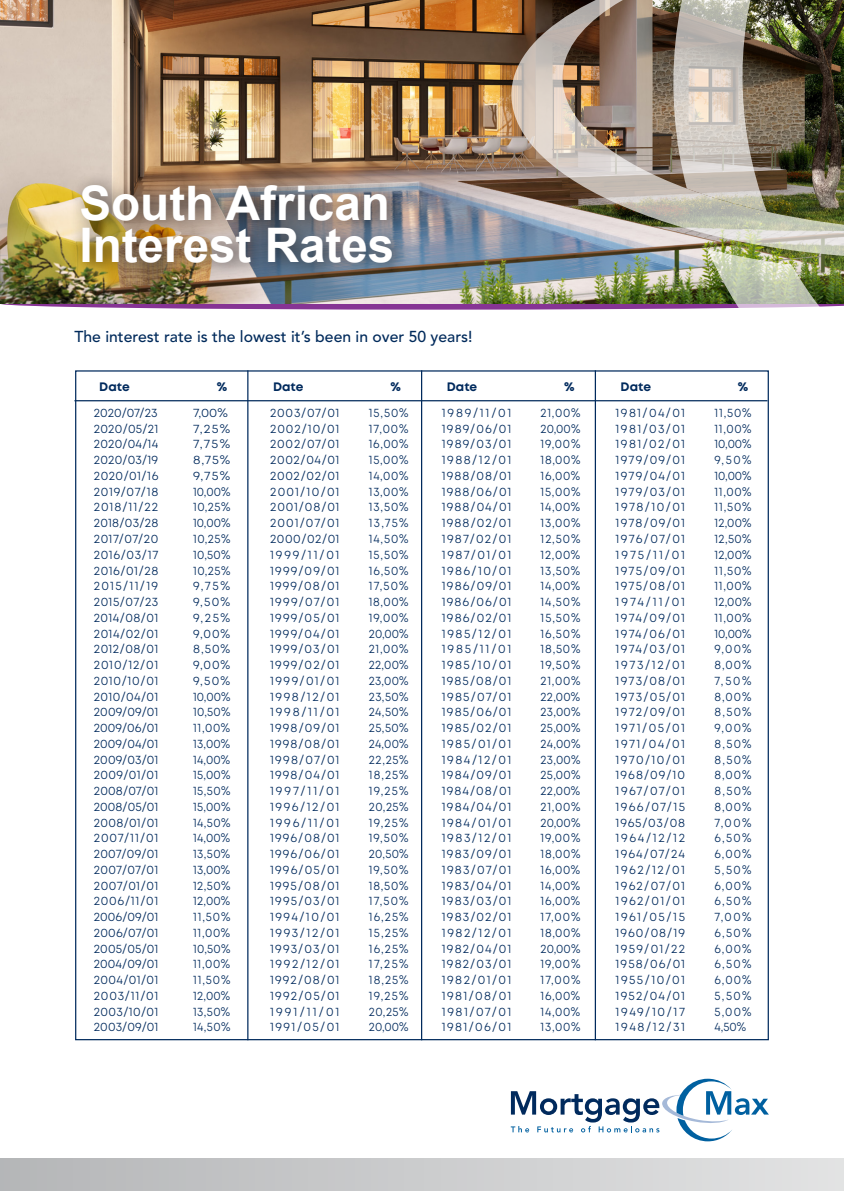
<style>
.page{position:relative;width:844px;height:1191px;background:#fff}
.page>*{position:absolute;margin:0;border:0;box-sizing:border-box;transform-origin:0 0}
.t1{font:700 47.6px "Arial";color:#fff}
.t2{font:500 15.75px "Avenir LT Std";color:#002a5b}
.t3{font:12.25px/15.8px "Mont";letter-spacing:.08em;color:#002a5d;text-align:justify}
.t4{font:12.25px/15.8px "Mont";letter-spacing:.08em;color:#002a5d;text-align:justify;scale:.96 1}
.t5{font:12.25px/15.8px "Mont";letter-spacing:.08em;color:#002a5d;text-align:justify;scale:1.07 1}
.t6{font:700 12.25px "Mont";color:#002a5d}
</style>
<div class="page">
<svg style="left:1px;top:304px;width:642px;height:6px;background:#a05fab"></svg>
<img style="left:0;top:0;width:643px;height:304px">
<img style="left:510px;top:0;width:133px;height:262px">
<img style="left:643px;top:0;width:200px;height:497px">
<div style="left:0;top:1158px;width:843px;height:33px;background:linear-gradient(to right,#b5b6b8,#e2e3e3)"></div>
<div style="left:70px;top:172px;width:342px;height:110px;background:#231f20;opacity:.75"></div>
<hr style="left:247px;top:370px;width:1px;height:670px;background:#002a5d">
<hr style="left:421px;top:370px;width:1px;height:670px;background:#002a5d">
<hr style="left:594px;top:370px;width:2px;height:670px;background:#002a5d">
<hr style="left:74px;top:400px;width:693px;height:1px;background:#002a5b">
<svg style="left:510px;top:1078px;width:258px;height:63px"></svg>
<p class="t1" style="left:79px;top:172px;width:312px">South African</p>
<p class="t1" style="left:79px;top:214px;width:316px">Interest Rates</p>
<p class="t2" style="left:74px;top:327px;width:399px">The interest rate is the lowest it’s been in over 50 years!</p>
<p class="t6" style="left:99px;top:379px;width:32px">Date</p>
<p class="t6" style="left:216px;top:379px;width:12px">%</p>
<p class="t6" style="left:273px;top:379px;width:32px">Date</p>
<p class="t6" style="left:390px;top:379px;width:12px">%</p>
<p class="t6" style="left:446px;top:379px;width:32px">Date</p>
<p class="t6" style="left:564px;top:379px;width:12px">%</p>
<p class="t6" style="left:620px;top:379px;width:32px">Date</p>
<p class="t6" style="left:737px;top:379px;width:12px">%</p>
<p class="t3" style="left:270px;top:405px;width:71px">2003/07/01<br>2002/10/01<br>2002/07/01<br>2002/04/01<br>2002/02/01<br>2001/10/01<br>2001/08/01<br>2001/07/01<br>2000/02/01<br>1999/11/01<br>1999/09/01<br>1999/08/01<br>1999/07/01<br>1999/05/01<br>1999/04/01<br>1999/03/01<br>1999/02/01<br>1999/01/01<br>1998/12/01<br>1998/11/01<br>1998/09/01<br>1998/08/01<br>1998/07/01<br>1998/04/01<br>1997/11/01<br>1996/12/01<br>1996/11/01<br>1996/08/01<br>1996/06/01<br>1996/05/01<br>1995/08/01<br>1995/03/01<br>1994/10/01<br>1993/12/01<br>1993/03/01<br>1992/12/01<br>1992/08/01<br>1992/05/01<br>1991/11/01<br>1991/05/01</p>
<p class="t3" style="left:441px;top:405px;width:71px">1989/11/01<br>1989/06/01<br>1989/03/01<br>1988/12/01<br>1988/08/01<br>1988/06/01<br>1988/04/01<br>1988/02/01<br>1987/02/01<br>1987/01/01<br>1986/10/01<br>1986/09/01<br>1986/06/01<br>1986/02/01<br>1985/12/01<br>1985/11/01<br>1985/10/01<br>1985/08/01<br>1985/07/01<br>1985/06/01<br>1985/02/01<br>1985/01/01<br>1984/12/01<br>1984/09/01<br>1984/08/01<br>1984/04/01<br>1984/01/01<br>1983/12/01<br>1983/09/01<br>1983/07/01<br>1983/04/01<br>1983/03/01<br>1983/02/01<br>1982/12/01<br>1982/04/01<br>1982/03/01<br>1982/01/01<br>1981/08/01<br>1981/07/01<br>1981/06/01</p>
<p class="t3" style="left:615px;top:405px;width:71px">1981/04/01<br>1981/03/01<br>1981/02/01<br>1979/09/01<br>1979/04/01<br>1979/03/01<br>1978/10/01<br>1978/09/01<br>1976/07/01<br>1975/11/01<br>1975/09/01<br>1975/08/01<br>1974/11/01<br>1974/09/01<br>1974/06/01<br>1974/03/01<br>1973/12/01<br>1973/08/01<br>1973/05/01<br>1972/09/01<br>1971/05/01<br>1971/04/01<br>1970/10/01<br>1968/09/10<br>1967/07/01<br>1966/07/15<br>1965/03/08<br>1964/12/12<br>1964/07/24<br>1962/12/01<br>1962/07/01<br>1962/01/01<br>1961/05/15<br>1960/08/19<br>1959/01/22<br>1958/06/01<br>1955/10/01<br>1952/04/01<br>1949/10/17<br>1948/12/31</p>
<p class="t3" style="left:94px;top:405px;width:65px">2020/07/23</p>
<p class="t3" style="left:94px;top:420px;width:66px">2020/05/21<br>2020/04/14<br>2020/03/19<br>2020/01/16<br>2019/07/18<br>2018/11/22<br>2018/03/28<br>2017/07/20<br>2016/03/17<br>2016/01/28<br>2015/11/19<br>2015/07/23<br>2014/08/01<br>2014/02/01<br>2012/08/01<br>2010/12/01<br>2010/10/01<br>2010/04/01<br>2009/09/01<br>2009/06/01<br>2009/04/01<br>2009/03/01<br>2009/01/01<br>2008/07/01<br>2008/05/01<br>2008/01/01<br>2007/11/01<br>2007/09/01<br>2007/07/01<br>2007/01/01<br>2006/11/01<br>2006/09/01<br>2006/07/01<br>2005/05/01<br>2004/09/01<br>2004/01/01<br>2003/11/01<br>2003/10/01<br>2003/09/01</p>
<p class="t5" style="left:193px;top:405px;width:34px">7,00%</p>
<p class="t5" style="left:193px;top:420px;width:36px">7,25% 7,75% 8,75% 9,75% 10,00% 10,25% 10,00% 10,25% 10,50% 10,25% 9,75% 9,50% 9,25% 9,00% 8,50% 9,00% 9,50% 10,00% 10,50% 11,00% 13,00% 14,00% 15,00% 15,50% 15,00% 14,50% 14,00% 13,50% 13,00% 12,50% 12,00% 11,50% 11,00% 10,50% 11,00% 11,50% 12,00% 13,50% 14,50%</p>
<p class="t4" style="left:369px;top:405px;width:43px">15,50% 17,00% 16,00% 15,00% 14,00% 13,00% 13,50% 13,75% 14,50% 15,50% 16,50% 17,50% 18,00% 19,00% 20,00% 21,00% 22,00% 23,00% 23,50% 24,50% 25,50% 24,00% 22,25% 18,25% 19,25% 20,25% 19,25% 19,50% 20,50% 19,50% 18,50% 17,50% 16,25% 15,25% 16,25% 17,25% 18,25% 19,25% 20,25% 20,00%</p>
<p class="t4" style="left:540px;top:405px;width:43px">21,00% 20,00% 19,00% 18,00% 16,00% 15,00% 14,00% 13,00% 12,50% 12,00% 13,50% 14,00% 14,50% 15,50% 16,50% 18,50% 19,50% 21,00% 22,00% 23,00% 25,00% 24,00% 23,00% 25,00% 22,00% 21,00% 20,00% 19,00% 18,00% 16,00% 14,00% 16,00% 17,00% 18,00% 20,00% 19,00% 17,00% 16,00% 14,00% 13,00%</p>
<p class="t4" style="left:714px;top:405px;width:40px">11,50% 11,00% 10,00% 9,50% 10,00% 11,00% 11,50% 12,00% 12,50% 12,00% 11,50% 11,00% 12,00% 11,00% 10,00% 9,00% 8,00% 7,50% 8,00% 8,50% 9,00% 8,50% 8,50% 8,00% 8,50% 8,00% 7,00% 6,50% 6,00% 5,50% 6,00% 6,50% 7,00% 6,50% 6,00% 6,50% 6,00% 5,50% 5,00% 4,50%</p>
</div>
